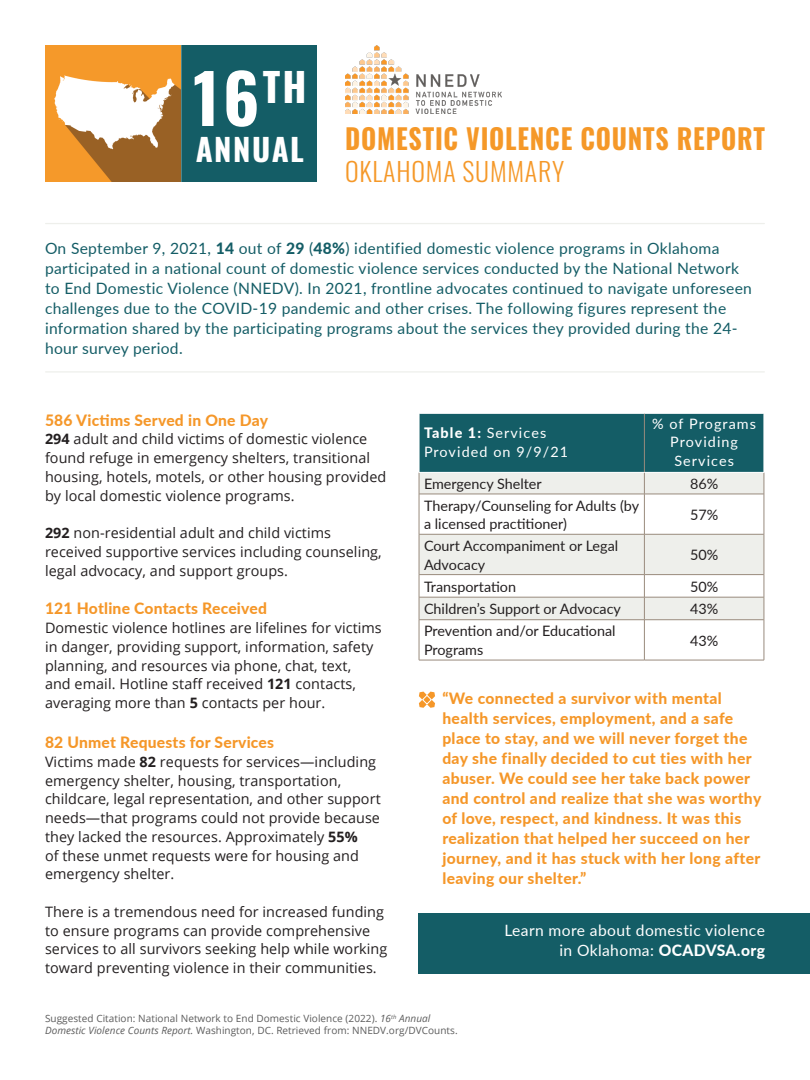
<style>
.page{position:relative;width:810px;height:1080px;background:#fff}
.page>*{position:absolute;margin:0;border:0;box-sizing:border-box;transform-origin:0 0}
.t1{font:700 67.88px "Oswald";color:#fff}
.t2{font:700 31px "Oswald";letter-spacing:.05em;color:#fff}
.national_summary_bol{font:700 28px "Oswald";letter-spacing:.03em;color:#f59828;scale:.93 1}
.national_summary_thi{font:300 26px "Oswald";letter-spacing:.03em;color:#f59828}
.Blue_callouts_Ralewa{font:15.62px/20px "Lato";letter-spacing:.02em;color:#145d66}
.natl_summary_orange{font:800 15.62px/20px "Lato";letter-spacing:.025em;color:#f59729}
.Drk_Orange_Subheads{font:800 15.62px "Lato";letter-spacing:.015em;color:#f59729}
.natl_summary_orange-2{font:15.62px "Lato";letter-spacing:.025em;color:#fff}
.Drk_Orange_Subheads-2{font:14.38px/18.8px "Open Sans";letter-spacing:.005em;color:#231f20}
.Body_text{font:14.38px/18.8px "Open Sans";letter-spacing:.005em;color:#231f20}
.Text_Column{font:14.38px/18.8px "Lato";color:#231f20}
.small_table_header_l{font:14.38px/18.8px "Lato";letter-spacing:.075em;color:#fff}
.VicHeder{font:14.38px/18.8px "Lato";letter-spacing:.075em;color:#fff;text-align:center}
.Drk_Orange_Subheads-3{font:10px "Open Sans";letter-spacing:.005em;color:#5c5c5c}
.s1{font-weight:800}
.s2{font-weight:700}
.s3{font-style:italic}
</style>
<div class="page">
<div style="left:183px;top:45px;width:134px;height:137px;background:#145d66"></div>
<img style="left:45px;top:45px;width:136px;height:137px">
<img style="left:345px;top:45px;width:156px;height:68px">
<hr style="left:46px;top:223px;width:718px;height:1px;background:#eeefeb">
<hr style="left:46px;top:371px;width:718px;height:2px;background:#eeefeb">
<div style="left:419px;top:913px;width:391px;height:61px;background:#145d66"></div>
<svg style="left:420px;top:495px;width:344px;height:125px;fill:#eeefeb"></svg>
<hr style="left:419px;top:494px;width:225px;height:1px;background:#998b7d">
<hr style="left:644px;top:494px;width:120px;height:1px;background:#998b7d">
<hr style="left:644px;top:494px;width:1px;height:40px;background:#998b7d">
<hr style="left:419px;top:534px;width:225px;height:1px;background:#998b7d">
<hr style="left:644px;top:534px;width:120px;height:1px;background:#998b7d">
<hr style="left:644px;top:534px;width:1px;height:40px;background:#998b7d">
<hr style="left:419px;top:574px;width:225px;height:1px;background:#998b7d">
<hr style="left:644px;top:574px;width:120px;height:1px;background:#998b7d">
<hr style="left:419px;top:597px;width:225px;height:1px;background:#998b7d">
<hr style="left:644px;top:597px;width:120px;height:1px;background:#998b7d">
<svg style="left:644px;top:575px;width:1px;height:45px"></svg>
<hr style="left:419px;top:620px;width:225px;height:1px;background:#998b7d">
<hr style="left:644px;top:620px;width:120px;height:1px;background:#998b7d">
<hr style="left:644px;top:620px;width:1px;height:40px;background:#998b7d">
<hr style="left:419px;top:660px;width:225px;height:1px;background:#998b7d">
<hr style="left:644px;top:660px;width:120px;height:1px;background:#998b7d">
<svg style="left:419px;top:414px;width:346px;height:80px;background:#4e8388"></svg>
<hr style="left:419px;top:494px;width:1px;height:40px;background:#998b7d">
<hr style="left:764px;top:494px;width:1px;height:40px;background:#998b7d">
<hr style="left:419px;top:534px;width:1px;height:41px;background:#998b7d">
<hr style="left:764px;top:534px;width:1px;height:41px;background:#998b7d">
<svg style="left:419px;top:575px;width:1px;height:45px"></svg>
<svg style="left:764px;top:575px;width:1px;height:45px"></svg>
<hr style="left:419px;top:620px;width:1px;height:40px;background:#998b7d">
<hr style="left:764px;top:620px;width:1px;height:40px;background:#998b7d">
<hr style="left:419px;top:413px;width:1px;height:59px;background:#fff">
<hr style="left:764px;top:413px;width:1px;height:59px;background:#fff">
<hr style="left:419px;top:472px;width:225px;height:1px;background:#fff">
<hr style="left:644px;top:472px;width:120px;height:1px;background:#fff">
<svg style="left:419px;top:692px;width:16px;height:16px"></svg>
<p class="t1" style="left:193px;top:63px;width:115px">16<sup>TH</sup></p>
<p class="t2" style="left:196px;top:133px;width:110px">ANNUAL</p>
<p class="national_summary_bol" style="left:345px;top:124px;width:453px">DOMESTIC VIOLENCE COUNTS REPORT</p>
<p class="national_summary_thi" style="left:345px;top:149px;width:221px">OKLAHOMA SUMMARY</p>
<p class="Blue_callouts_Ralewa" style="left:45px;top:238px;width:709px">On September 9, 2021, <span class="s1">14</span> out of <span class="s1">29</span> (<span class="s1">48%</span>) identified domestic violence programs in Oklahoma participated in a national count of domestic violence services conducted by the National Network to End Domestic Violence (NNEDV). In 2021, frontline advocates continued to navigate unforeseen challenges due to the COVID-19 pandemic and other crises. The following figures represent the information shared by the participating programs about the services they provided during the 24- hour survey period.</p>
<p class="Drk_Orange_Subheads" style="left:45px;top:408px;width:225px">586 Victims Served in One Day</p>
<p class="Drk_Orange_Subheads-2" style="left:45px;top:430px;width:343px"><span class="s2">294</span> adult and child victims of domestic violence found refuge in emergency shelters, transitional housing, hotels, motels, or other housing provided by local domestic violence programs.</p>
<p class="Drk_Orange_Subheads-2" style="left:45px;top:523px;width:338px"><span class="s2">292</span> non-residential adult and child victims received supportive services including counseling, legal advocacy, and support groups.</p>
<p class="Drk_Orange_Subheads" style="left:45px;top:597px;width:224px">121 Hotline Contacts Received</p>
<p class="Body_text" style="left:45px;top:618px;width:338px">Domestic violence hotlines are lifelines for victims in danger, providing support, information, safety planning, and resources via phone, chat, text,<br>and email. Hotline staff received <span class="s2">121</span> contacts, averaging more than <span class="s2">5</span> contacts per hour.</p>
<p class="Drk_Orange_Subheads" style="left:45px;top:731px;width:231px">82 Unmet Requests for Services</p>
<p class="Drk_Orange_Subheads-2" style="left:45px;top:752px;width:337px">Victims made <span class="s2">82</span> requests for services—including emergency shelter, housing, transportation, childcare, legal representation, and other support needs—that programs could not provide because they lacked the resources. Approximately <span class="s2">55%<br></span>of these unmet requests were for housing and emergency shelter.</p>
<p class="Drk_Orange_Subheads-2" style="left:45px;top:902px;width:344px">There is a tremendous need for increased funding to ensure programs can provide comprehensive services to all survivors seeking help while working toward preventing violence in their communities.</p>
<p class="small_table_header_l" style="left:424px;top:423px;width:146px"><span class="s1">Table 1:</span> Services<br>Provided on 9/9/21</p>
<p class="VicHeder" style="left:652px;top:413px;width:105px">% of Programs<br>Providing<br>Services</p>
<p class="Text_Column" style="left:424px;top:474px;width:119px">Emergency Shelter</p>
<p class="Text_Column" style="left:690px;top:474px;width:30px">86%</p>
<p class="Text_Column" style="left:424px;top:495px;width:217px">Therapy/Counseling for Adults (by a licensed practitioner)</p>
<p class="Text_Column" style="left:690px;top:505px;width:30px">57%</p>
<p class="Text_Column" style="left:424px;top:536px;width:196px">Court Accompaniment or Legal<br>Advocacy</p>
<p class="Text_Column" style="left:690px;top:545px;width:30px">50%</p>
<p class="Text_Column" style="left:424px;top:576px;width:94px">Transportation</p>
<p class="Text_Column" style="left:690px;top:576px;width:30px">50%</p>
<p class="Text_Column" style="left:424px;top:599px;width:199px">Children’s Support or Advocacy</p>
<p class="Text_Column" style="left:690px;top:599px;width:30px">43%</p>
<p class="Text_Column" style="left:424px;top:621px;width:193px">Prevention and/or Educational<br>Programs</p>
<p class="Text_Column" style="left:690px;top:630px;width:30px">43%</p>
<p class="natl_summary_orange" style="left:442px;top:688px;width:320px">“We connected a survivor with mental health services, employment, and a safe place to stay, and we will never forget the day she finally decided to cut ties with her abuser. We could see her take back power and control and realize that she was worthy of love, respect, and kindness. It was this realization that helped her succeed on her journey, and it has stuck with her long after leaving our shelter.”</p>
<p class="natl_summary_orange-2" style="left:504px;top:919px;width:262px">Learn more about domestic violence</p>
<p class="natl_summary_orange-2" style="left:559px;top:939px;width:207px">in Oklahoma: <span class="s1">OCADVSA.org</span></p>
<p class="Drk_Orange_Subheads-3" style="left:45px;top:1011px;width:387px">Suggested Citation: National Network to End Domestic Violence (2022). <span class="s3">16</span><sup>th</sup> <span class="s3">Annual</span></p>
<p class="Drk_Orange_Subheads-3" style="left:45px;top:1024px;width:414px"><span class="s3">Domestic Violence Counts Report.</span> Washington, DC. Retrieved from: NNEDV.org/DVCounts.</p>
</div>
